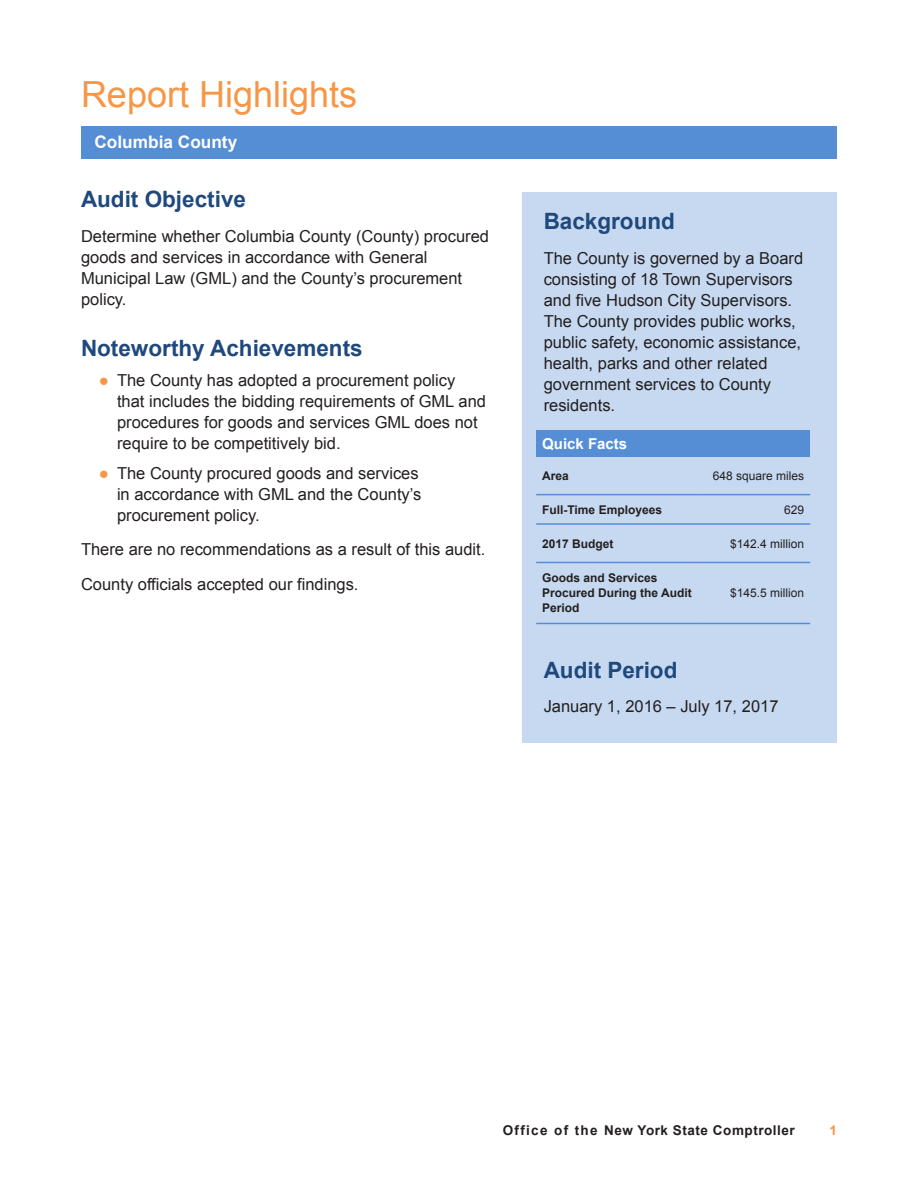
<style>
.page{position:relative;width:918px;height:1188px;background:#fff}
.page>*{position:absolute;margin:0;border:0;box-sizing:border-box;transform-origin:0 0}
.Section_Heads{font:36px "Arial";color:#f79646}
._2_Subheads{font:700 22.5px "Arial";color:#1f497d}
.t1{font:700 17.25px "Arial";color:#fff}
.Body_Text{font:16.5px/21px "Arial";color:#231f20}
.Footnotes{font:700 15px "Arial";color:#fff}
.t2{font:700 13.5px "Arial";letter-spacing:.04em;color:#231f20}
.t3{font:700 13.5px "Arial";color:#f79646}
.Footnotes-2{font:700 12px/15px "Arial";color:#231f20}
.Footnotes-3{font:12px "Arial";color:#231f20}
.s1{color:#f79646}
</style>
<div class="page">
<hr style="left:81px;top:126px;width:756px;height:3px;background:#558ed5">
<div style="left:523px;top:192px;width:314px;height:550px;background:#c6d9f1"></div>
<div style="left:81px;top:128px;width:756px;height:31px;background:#558ed5"></div>
<div style="left:536px;top:430px;width:274px;height:27px;background:#558ed5"></div>
<hr style="left:536px;top:494px;width:163px;height:1px;background:#558ed5">
<hr style="left:699px;top:494px;width:111px;height:1px;background:#558ed5">
<hr style="left:536px;top:523px;width:163px;height:2px;background:#558ed5">
<hr style="left:699px;top:523px;width:111px;height:2px;background:#558ed5">
<hr style="left:536px;top:562px;width:163px;height:1px;background:#558ed5">
<hr style="left:699px;top:562px;width:111px;height:1px;background:#558ed5">
<hr style="left:536px;top:623px;width:163px;height:1px;background:#558ed5">
<hr style="left:699px;top:623px;width:111px;height:1px;background:#558ed5">
<p class="Section_Heads" style="left:81px;top:71px;width:278px">Report Highlights</p>
<p class="t1" style="left:94px;top:130px;width:144px">Columbia County</p>
<p class="_2_Subheads" style="left:81px;top:185px;width:167px">Audit Objective</p>
<p class="Body_Text" style="left:81px;top:226px;width:410px">Determine whether Columbia County (County) procured goods and services in accordance with General Municipal Law (GML) and the County’s procurement policy.</p>
<p class="_2_Subheads" style="left:81px;top:333px;width:283px">Noteworthy Achievements</p>
<p class="Body_Text" style="left:117px;top:370px;width:371px;text-indent:-18px"><span class="s1">●</span> The County has adopted a procurement policy that includes the bidding requirements of GML and procedures for goods and services GML does not require to be competitively bid.</p>
<p class="Body_Text" style="left:117px;top:463px;width:306px;text-indent:-18px"><span class="s1">●</span> The County procured goods and services in accordance with GML and the County’s procurement policy.</p>
<p class="Body_Text" style="left:81px;top:539px;width:403px">There are no recommendations as a result of this audit.</p>
<p class="Body_Text" style="left:81px;top:574px;width:276px">County officials accepted our findings.</p>
<p class="_2_Subheads" style="left:544px;top:206px;width:133px">Background</p>
<p class="Body_Text" style="left:544px;top:248px;width:261px">The County is governed by a Board consisting of 18 Town Supervisors and five Hudson City Supervisors.<br>The County provides public works, public safety, economic assistance, health, parks and other related government services to County residents.</p>
<p class="Footnotes" style="left:542px;top:434px;width:87px">Quick Facts</p>
<p class="Footnotes-2" style="left:542px;top:469px;width:28px">Area</p>
<p class="Footnotes-3" style="left:713px;top:468px;width:93px">648 square miles</p>
<p class="Footnotes-2" style="left:542px;top:502px;width:121px">Full-Time Employees</p>
<p class="Footnotes-3" style="left:784px;top:502px;width:22px">629</p>
<p class="Footnotes-2" style="left:542px;top:536px;width:73px">2017 Budget</p>
<p class="Footnotes-3" style="left:730px;top:536px;width:76px">$142.4 million</p>
<p class="Footnotes-2" style="left:542px;top:571px;width:151px">Goods and Services<br>Procured During the Audit<br>Period</p>
<p class="Footnotes-3" style="left:730px;top:585px;width:76px">$145.5 million</p>
<p class="_2_Subheads" style="left:544px;top:655px;width:135px">Audit Period</p>
<p class="Body_Text" style="left:544px;top:696px;width:236px">January 1, 2016 – July 17, 2017</p>
<p class="t2" style="left:503px;top:1121px;width:294px">Office of the New York State Comptroller</p>
<p class="t3" style="left:829px;top:1121px;width:9px">1</p>
</div>
